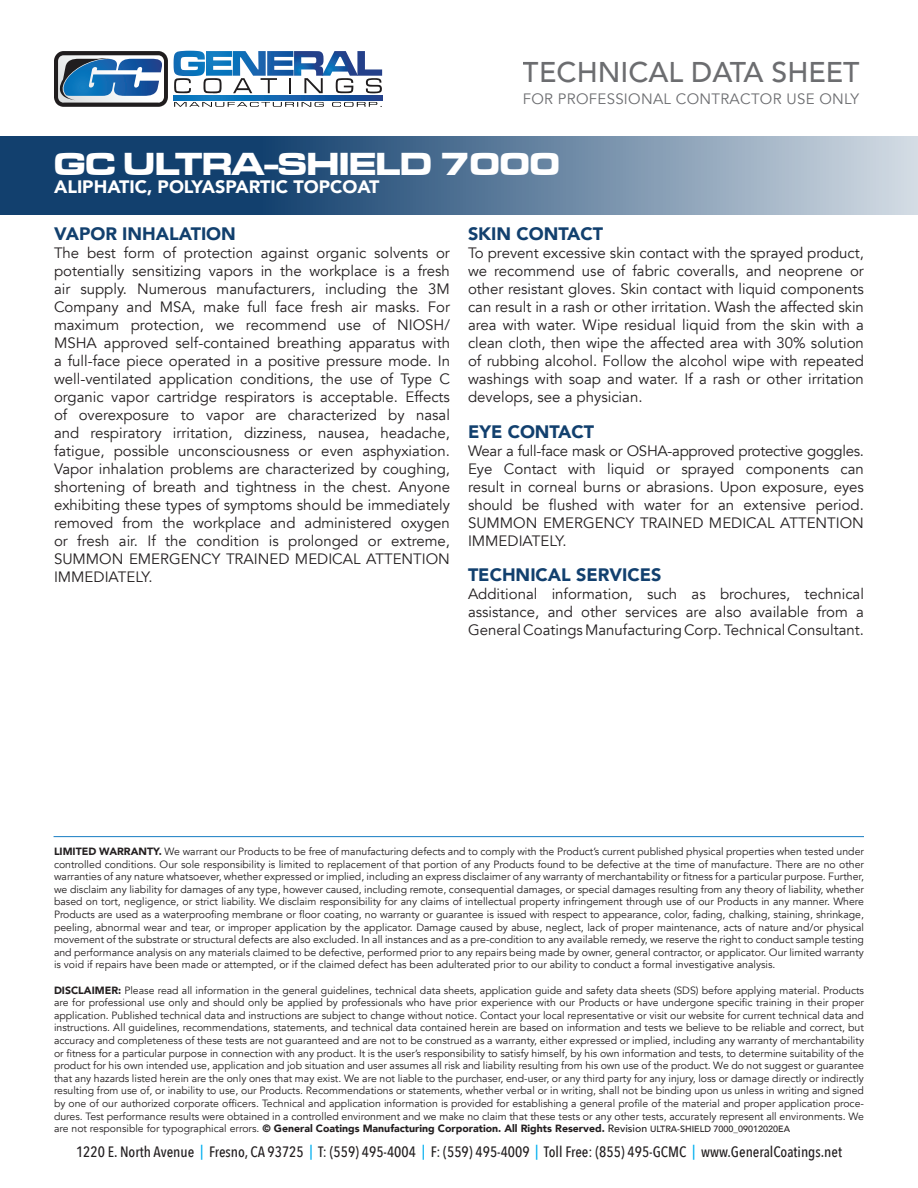
<style>
.page{position:relative;width:918px;height:1188px;background:#fff}
.page>*{position:absolute;margin:0;border:0;box-sizing:border-box;transform-origin:0 0}
.t1{font:33px "Microgramma D Bold Exte";color:#fff}
.t2{font:500 28.5px "Avenir";color:#6c6d70}
.Header_1{font:900 18px "Avenir";color:#12406e}
.t3{font:900 18px "Avenir";color:#fff}
.Body{font:15px/18px "Avenir";color:#231f20;text-align:justify}
.t4{font:500 15px "Avenir Next Condensed";color:#231f20}
.t5{font:15px "Avenir";letter-spacing:.02em;color:#6c6d70}
.t6{font:10.5px/12.6px "Avenir";color:#231f20;text-align:justify}
.s1{font-weight:900}
.s2{font-weight:500}
.s3{font-weight:500;font-size:9px}
.s4{color:#00aeef}
</style>
<div class="page">
<svg style="left:0;top:136px;width:918px;height:79px;background:#567697"></svg>
<svg style="left:174px;top:51px;width:208px;height:42px"></svg>
<svg style="left:174px;top:95px;width:208px;height:5px"></svg>
<img style="left:250px;top:102px;width:104px;height:5px">
<svg style="left:54px;top:51px;width:114px;height:56px"></svg>
<hr style="left:54px;top:836px;width:810px;height:1px;background:#177dc2">
<h2 class="t2" style="left:523px;top:48px;width:338px">TECHNICAL DATA SHEET</h2>
<h3 class="t5" style="left:523px;top:90px;width:338px">FOR PROFESSIONAL CONTRACTOR USE ONLY</h3>
<h1 class="t1" style="left:54px;top:141px;width:507px">GC ULTRA-SHIELD 7000</h1>
<h3 class="t3" style="left:54px;top:172px;width:327px">ALIPHATIC, POLYASPARTIC TOPCOAT</h3>
<p class="Header_1" style="left:54px;top:219px;width:183px">VAPOR INHALATION</p>
<p class="Body" style="left:54px;top:245px;width:398px">The best form of protection against organic solvents or potentially sensitizing vapors in the workplace is a fresh air supply. Numerous manufacturers, including the 3M Company and MSA, make full face fresh air masks. For maximum protection, we recommend use of NIOSH/ MSHA approved self-contained breathing apparatus with a full-face piece operated in a positive pressure mode. In well-ventilated application conditions, the use of Type C organic vapor cartridge respirators is acceptable. Effects of overexposure to vapor are characterized by nasal and respiratory irritation, dizziness, nausea, headache, fatigue, possible unconsciousness or even asphyxiation.<br>Vapor inhalation problems are characterized by coughing, shortening of breath and tightness in the chest. Anyone exhibiting these types of symptoms should be immediately removed from the workplace and administered oxygen or fresh air. If the condition is prolonged or extreme, SUMMON EMERGENCY TRAINED MEDICAL ATTENTION IMMEDIATELY.</p>
<p class="Header_1" style="left:468px;top:219px;width:137px">SKIN CONTACT</p>
<p class="Body" style="left:468px;top:245px;width:398px">To prevent excessive skin contact with the sprayed product, we recommend use of fabric coveralls, and neoprene or other resistant gloves. Skin contact with liquid components can result in a rash or other irritation. Wash the affected skin area with water. Wipe residual liquid from the skin with a clean cloth, then wipe the affected area with 30% solution of rubbing alcohol. Follow the alcohol wipe with repeated washings with soap and water. If a rash or other irritation develops, see a physician.</p>
<p class="Header_1" style="left:468px;top:416px;width:128px">EYE CONTACT</p>
<p class="Body" style="left:468px;top:442px;width:398px">Wear a full-face mask or OSHA-approved protective goggles.<br>Eye Contact with liquid or sprayed components can result in corneal burns or abrasions. Upon exposure, eyes should be flushed with water for an extensive period.<br>SUMMON EMERGENCY TRAINED MEDICAL ATTENTION IMMEDIATELY.</p>
<p class="Header_1" style="left:468px;top:559px;width:195px">TECHNICAL SERVICES</p>
<p class="Body" style="left:468px;top:585px;width:398px">Additional information, such as brochures, technical assistance, and other services are also available from a General Coatings Manufacturing Corp. Technical Consultant.</p>
<p class="t6" style="left:54px;top:845px;width:812px"><span class="s1">LIMITED WARRANTY.</span> We warrant our Products to be free of manufacturing defects and to comply with the Product’s current published physical properties when tested under controlled conditions. Our sole responsibility is limited to replacement of that portion of any Products found to be defective at the time of manufacture. There are no other warranties of any nature whatsoever, whether expressed or implied, including an express disclaimer of any warranty of merchantability or fitness for a particular purpose. Further, we disclaim any liability for damages of any type, however caused, including remote, consequential damages, or special damages resulting from any theory of liability, whether based on tort, negligence, or strict liability. We disclaim responsibility for any claims of intellectual property infringement through use of our Products in any manner. Where Products are used as a waterproofing membrane or floor coating, no warranty or guarantee is issued with respect to appearance, color, fading, chalking, staining, shrinkage, peeling, abnormal wear and tear, or improper application by the applicator. Damage caused by abuse, neglect, lack of proper maintenance, acts of nature and/or physical movement of the substrate or structural defects are also excluded. In all instances and as a pre-condition to any available remedy, we reserve the right to conduct sample testing and performance analysis on any materials claimed to be defective, performed prior to any repairs being made by owner, general contractor, or applicator. Our limited warranty is void if repairs have been made or attempted, or if the claimed defect has been adulterated prior to our ability to conduct a formal investigative analysis.</p>
<p class="t6" style="left:54px;top:984px;width:812px"><span class="s1">DISCLAIMER:</span> Please read all information in the general guidelines, technical data sheets, application guide and safety data sheets (SDS) before applying material. Products are for professional use only and should only be applied by professionals who have prior experience with our Products or have undergone specific training in their proper application. Published technical data and instructions are subject to change without notice. Contact your local representative or visit our website for current technical data and instructions. All guidelines, recommendations, statements, and technical data contained herein are based on information and tests we believe to be reliable and correct, but accuracy and completeness of these tests are not guaranteed and are not to be construed as a warranty, either expressed or implied, including any warranty of merchantability or fitness for a particular purpose in connection with any product. It is the user’s responsibility to satisfy himself, by his own information and tests, to determine suitability of the product for his own intended use, application and job situation and user assumes all risk and liability resulting from his own use of the product. We do not suggest or guarantee that any hazards listed herein are the only ones that may exist. We are not liable to the purchaser, end-user, or any third party for any injury, loss or damage directly or indirectly resulting from use of, or inability to use, our Products. Recommendations or statements, whether verbal or in writing, shall not be binding upon us unless in writing and signed by one of our authorized corporate officers. Technical and application information is provided for establishing a general profile of the material and proper application proce&shy;dures. Test performance results were obtained in a controlled environment and we make no claim that these tests or any other tests, accurately represent all environments. We are not responsible for typographical errors. <span class="s1">© General Coatings Manufacturing Corporation. All Rights Reserved.</span> <span class="s2">Revision</span> <span class="s3">ULTRA-SHIELD 7000_09012020EA</span></p>
<h3 class="t4" style="left:76px;top:1143px;width:767px">1220 E. North Avenue <span class="s4">|</span> Fresno, CA 93725 <span class="s4">|</span> T: (559) 495-4004 <span class="s4">|</span> F: (559) 495-4009 <span class="s4">|</span> Toll Free: (855) 495-GCMC <span class="s4">|</span> www.GeneralCoatings.net</h3>
</div>
